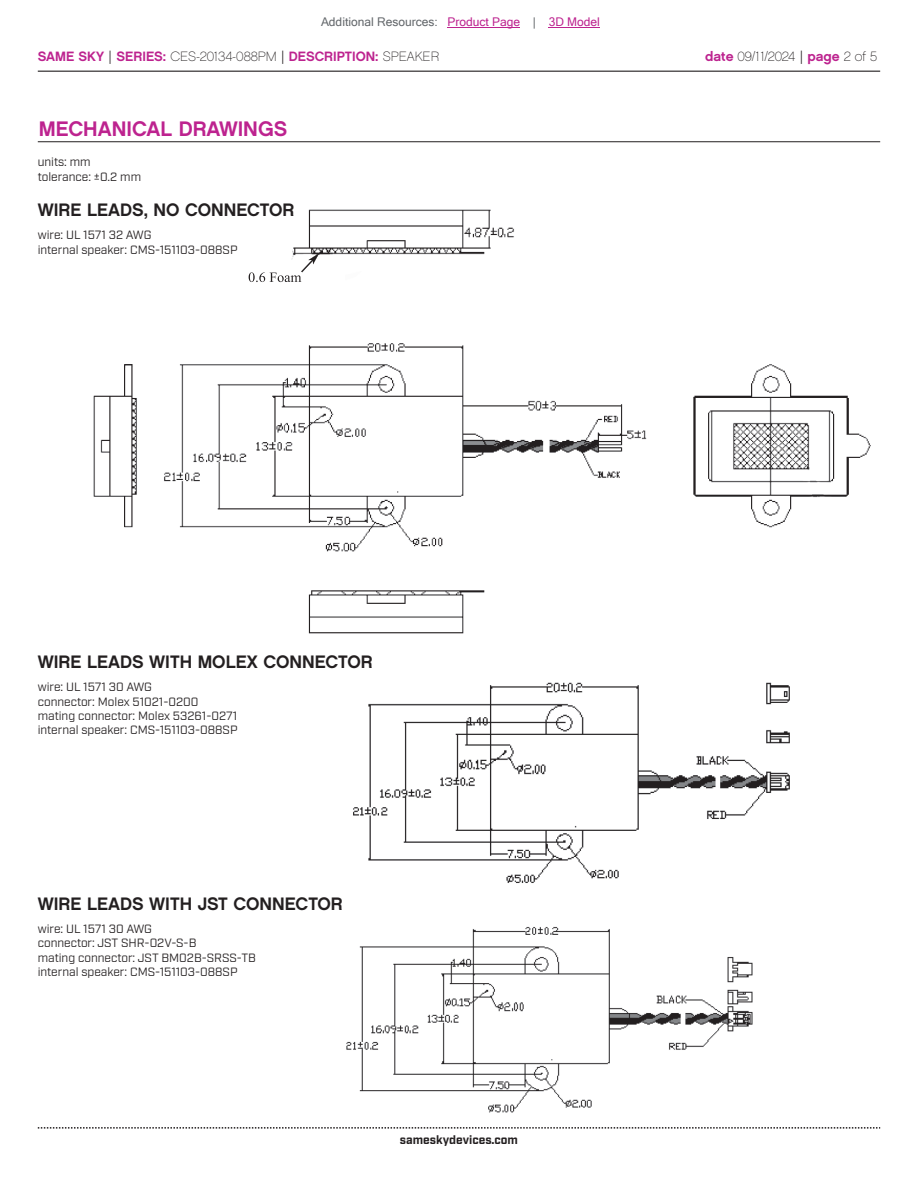
<style>
.page{position:relative;width:918px;height:1188px;background:#fff}
.page>*{position:absolute;margin:0;border:0;box-sizing:border-box;transform-origin:0 0}
.t1{font:21px "Chalet New York Nineteen Sixty";color:#bd238f}
.t2{font:18px "Chalet New York Nineteen Sixty";color:#231f20}
.t3{font:13.5px "Chalet New York Nineteen Sixty";color:#bd238f}
.t4{font:13.5px "Chalet Paris Nineteen Sixty";letter-spacing:-.005em;color:#231f20}
.t5{font:12px/14.4px "Industry";color:#231f20}
.t6{font:12px "Microsoft Sans Serif";color:#63676b}
.t7{font:700 12px "Industry";color:#231f20}
.s1{color:#bd238f}
.s2{font-family:"Industry";color:#231f20}
.s3{font-family:"Chalet Paris Nineteen Sixty";color:#231f20}
.s4{font-family:"Chalet New York Nineteen Sixty";color:#bd238f}
.s5{font-family:"Industry"}
</style>
<div class="page">
<hr style="left:38px;top:71px;width:842px;height:1px;background:#231f20">
<svg style="left:38px;top:1127px;width:842px;height:2px"></svg>
<img style="left:93px;top:209px;width:778px;height:425px">
<img style="left:301px;top:253px;width:18px;height:19px">
<img style="left:249px;top:272px;width:49px;height:10px">
<div style="left:368px;top:436px;width:32px;height:21px;background:#fff"></div>
<img style="left:353px;top:682px;width:437px;height:201px">
<div style="left:545px;top:776px;width:31px;height:17px;background:#fff"></div>
<img style="left:346px;top:927px;width:407px;height:186px">
<div style="left:523px;top:1011px;width:30px;height:19px;background:#fff"></div>
<hr style="left:38px;top:141px;width:842px;height:1px;background:#231f20">
<hr style="left:448px;top:27px;width:72px;height:1px;background:#bd238f">
<hr style="left:549px;top:27px;width:51px;height:1px;background:#bd238f">
<p class="t6" style="left:321px;top:15px;width:280px">Additional Resources: <span class="s1">Product Page</span> | <span class="s1">3D Model</span></p>
<p class="t3" style="left:38px;top:47px;width:403px">SAME SKY <span class="s2">|</span> SERIES: <span class="s3">CES-20134-088PM</span> <span class="s2">|</span> DESCRIPTION: <span class="s3">SPEAKER</span></p>
<p class="t4" style="left:705px;top:48px;width:173px"><span class="s4">date</span> 09/11/2024 <span class="s5">|</span> <span class="s4">page</span> 2 of 5</p>
<h1 class="t1" style="left:39px;top:115px;width:250px">MECHANICAL DRAWINGS</h1>
<p class="t5" style="left:38px;top:155px;width:105px">units: mm tolerance: ±0.2 mm</p>
<h2 class="t2" style="left:38px;top:198px;width:258px">WIRE LEADS, NO CONNECTOR</h2>
<p class="t5" style="left:38px;top:228px;width:201px">wire: UL 1571 32 AWG<br>internal speaker: CMS-151103-088SP</p>
<h2 class="t2" style="left:38px;top:650px;width:336px">WIRE LEADS WITH MOLEX CONNECTOR</h2>
<p class="t5" style="left:38px;top:680px;width:201px">wire: UL 1571 30 AWG<br>connector: Molex 51021-0200 mating connector: Molex 53261-0271 internal speaker: CMS-151103-088SP</p>
<h2 class="t2" style="left:38px;top:892px;width:307px">WIRE LEADS WITH JST CONNECTOR</h2>
<p class="t5" style="left:38px;top:922px;width:220px">wire: UL 1571 30 AWG<br>connector: JST SHR-02V-S-B<br>mating connector: JST BM02B-SRSS-TB internal speaker: CMS-151103-088SP</p>
<p class="t7" style="left:400px;top:1132px;width:120px">sameskydevices.com</p>
</div>
